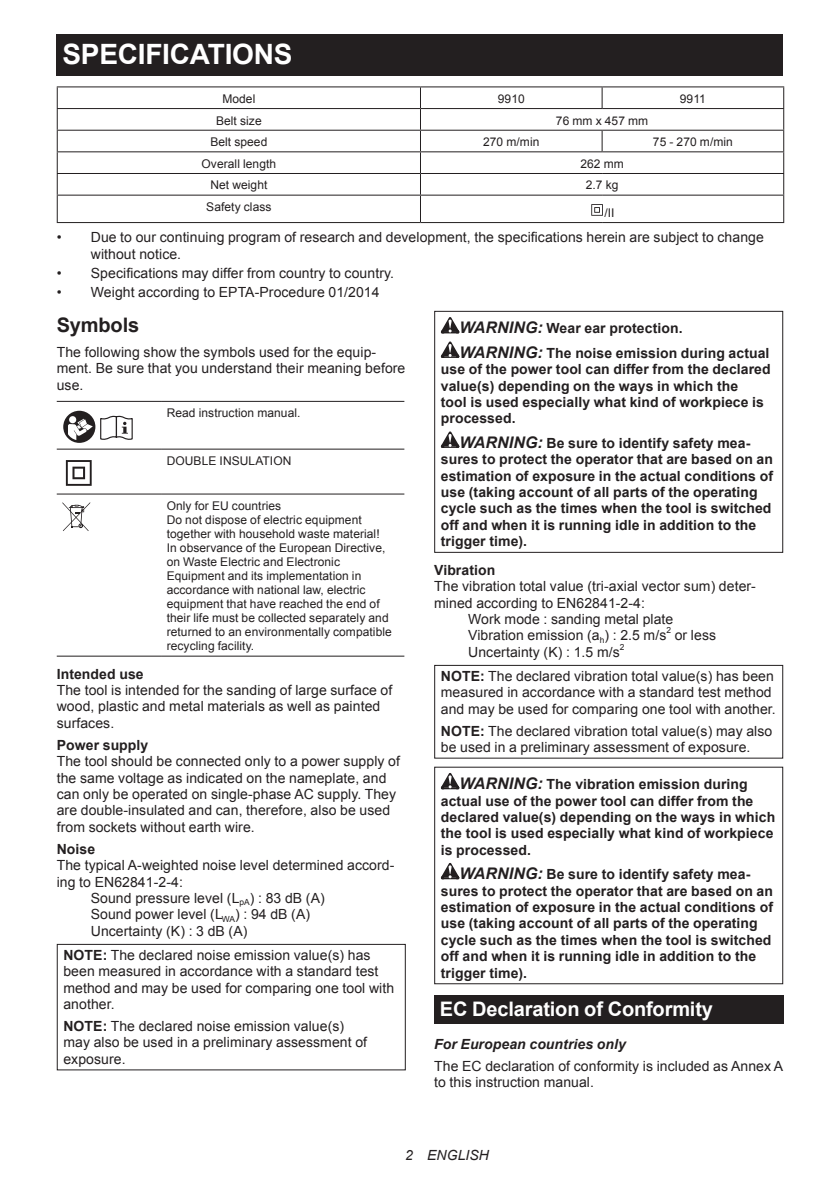
<style>
.page{position:relative;width:840px;height:1191px;background:#fff}
.page>*{position:absolute;margin:0;border:0;box-sizing:border-box;transform-origin:0 0}
.t1{font:700 28px "Arial";letter-spacing:-.01em;color:#fff}
.t2{font:700 20px "Arial";letter-spacing:-.01em;color:#fff}
.t3{font:700 20px "Arial";letter-spacing:-.01em;color:#231f20}
.t4{font:14px/16.4px "Arial";letter-spacing:.005em;color:#231f20}
.t5{font:700 14px/16.4px "Arial";letter-spacing:.005em;color:#231f20}
.t6{font:italic 700 14px "Arial";letter-spacing:.005em;color:#231f20}
.t7{font:italic 14px "Arial";letter-spacing:.005em;color:#231f20}
.t8{font:12px/14px "Arial";letter-spacing:.005em;color:#231f20}
.t9{font:8.4px "Arial";color:#231f20}
.s1{font-weight:700}
.s2{font-style:italic;font-size:16px}
</style>
<div class="page">
<div style="left:57px;top:34px;width:725px;height:41px;background:#231f20"></div>
<hr style="left:57px;top:86px;width:363px;height:1px;background:#231f20">
<hr style="left:420px;top:86px;width:181px;height:1px;background:#231f20">
<hr style="left:601px;top:86px;width:182px;height:1px;background:#231f20">
<svg style="left:601px;top:87px;width:1px;height:21px"></svg>
<hr style="left:57px;top:108px;width:363px;height:1px;background:#231f20">
<hr style="left:420px;top:108px;width:181px;height:1px;background:#231f20">
<hr style="left:601px;top:108px;width:182px;height:1px;background:#231f20">
<hr style="left:57px;top:130px;width:363px;height:1px;background:#231f20">
<hr style="left:420px;top:130px;width:181px;height:1px;background:#231f20">
<hr style="left:601px;top:130px;width:182px;height:1px;background:#231f20">
<svg style="left:601px;top:131px;width:1px;height:20px"></svg>
<hr style="left:57px;top:151px;width:363px;height:1px;background:#231f20">
<hr style="left:420px;top:151px;width:181px;height:1px;background:#231f20">
<hr style="left:601px;top:151px;width:182px;height:1px;background:#231f20">
<hr style="left:57px;top:173px;width:363px;height:1px;background:#231f20">
<hr style="left:420px;top:173px;width:181px;height:1px;background:#231f20">
<hr style="left:601px;top:173px;width:182px;height:1px;background:#231f20">
<hr style="left:57px;top:195px;width:363px;height:1px;background:#231f20">
<svg style="left:57px;top:87px;width:1px;height:135px"></svg>
<hr style="left:420px;top:195px;width:181px;height:1px;background:#231f20">
<svg style="left:420px;top:87px;width:1px;height:135px"></svg>
<hr style="left:601px;top:195px;width:182px;height:1px;background:#231f20">
<hr style="left:57px;top:222px;width:363px;height:1px;background:#231f20">
<hr style="left:420px;top:222px;width:181px;height:1px;background:#231f20">
<hr style="left:601px;top:222px;width:182px;height:1px;background:#231f20">
<svg style="left:591px;top:204px;width:11px;height:12px"></svg>
<hr style="left:57px;top:401px;width:104px;height:1px;background:#231f20">
<hr style="left:161px;top:401px;width:243px;height:1px;background:#231f20">
<hr style="left:57px;top:448px;width:104px;height:1px;background:#231f20">
<hr style="left:161px;top:448px;width:243px;height:1px;background:#231f20">
<hr style="left:57px;top:493px;width:104px;height:1px;background:#231f20">
<hr style="left:161px;top:493px;width:243px;height:1px;background:#231f20">
<hr style="left:57px;top:655px;width:104px;height:1px;background:#231f20">
<hr style="left:161px;top:655px;width:243px;height:1px;background:#231f20">
<svg style="left:63px;top:410px;width:70px;height:33px"></svg>
<svg style="left:66px;top:460px;width:26px;height:26px"></svg>
<svg style="left:62px;top:502px;width:28px;height:29px"></svg>
<div style="left:57px;top:944px;width:348px;height:126px;border:1px solid #231f20"></div>
<svg style="left:440px;top:317px;width:19px;height:16px"></svg>
<svg style="left:440px;top:341px;width:19px;height:17px"></svg>
<svg style="left:440px;top:431px;width:19px;height:17px"></svg>
<div style="left:434px;top:311px;width:348px;height:242px;border:1px solid #231f20"></div>
<div style="left:434px;top:665px;width:348px;height:93px;border:1px solid #231f20"></div>
<svg style="left:440px;top:773px;width:19px;height:16px"></svg>
<svg style="left:440px;top:863px;width:19px;height:16px"></svg>
<div style="left:434px;top:766px;width:348px;height:218px;border:1px solid #231f20"></div>
<div style="left:434px;top:995px;width:348px;height:29px;background:#231f20"></div>
<h1 class="t1" style="left:62px;top:35px;width:231px">SPECIFICATIONS</h1>
<p class="t8" style="left:222px;top:92px;width:34px">Model</p>
<p class="t8" style="left:497px;top:92px;width:28px">9910</p>
<p class="t8" style="left:679px;top:92px;width:28px">9911</p>
<p class="t8" style="left:216px;top:113px;width:47px">Belt size</p>
<p class="t8" style="left:555px;top:113px;width:94px">76 mm x 457 mm</p>
<p class="t8" style="left:210px;top:135px;width:58px">Belt speed</p>
<p class="t8" style="left:483px;top:135px;width:58px">270 m/min</p>
<p class="t8" style="left:652px;top:135px;width:81px">75 - 270 m/min</p>
<p class="t8" style="left:201px;top:157px;width:76px">Overall length</p>
<p class="t8" style="left:580px;top:157px;width:45px">262 mm</p>
<p class="t8" style="left:210px;top:178px;width:58px">Net weight</p>
<p class="t8" style="left:585px;top:178px;width:34px">2.7 kg</p>
<p class="t8" style="left:206px;top:200px;width:67px">Safety class</p>
<p class="t8" style="left:604px;top:206px;width:12px">/II</p>
<p class="t4" style="left:91px;top:229px;width:674px;text-indent:-34px">• Due to our continuing program of research and development, the specifications herein are subject to change without notice.</p>
<p class="t4" style="left:57px;top:265px;width:338px">• Specifications may differ from country to country.</p>
<p class="t4" style="left:57px;top:284px;width:324px">• Weight according to EPTA-Procedure 01/2014</p>
<h2 class="t3" style="left:57px;top:311px;width:84px">Symbols</h2>
<p class="t4" style="left:57px;top:344px;width:350px">The following show the symbols used for the equip&shy;ment. Be sure that you understand their meaning before use.</p>
<p class="t8" style="left:167px;top:406px;width:135px">Read instruction manual.</p>
<p class="t8" style="left:167px;top:454px;width:126px">DOUBLE INSULATION</p>
<p class="t8" style="left:167px;top:499px;width:226px">Only for EU countries<br>Do not dispose of electric equipment together with household waste material!<br>In observance of the European Directive, on Waste Electric and Electronic Equipment and its implementation in accordance with national law, electric equipment that have reached the end of their life must be collected separately and returned to an environmentally compatible recycling facility.</p>
<p class="t5" style="left:57px;top:666px;width:88px">Intended use</p>
<p class="t4" style="left:57px;top:682px;width:337px">The tool is intended for the sanding of large surface of wood, plastic and metal materials as well as painted surfaces.</p>
<p class="t5" style="left:57px;top:737px;width:93px">Power supply</p>
<p class="t4" style="left:57px;top:753px;width:344px">The tool should be connected only to a power supply of the same voltage as indicated on the nameplate, and can only be operated on single-phase AC supply. They are double-insulated and can, therefore, also be used from sockets without earth wire.</p>
<p class="t5" style="left:57px;top:841px;width:40px">Noise</p>
<p class="t4" style="left:57px;top:857px;width:339px">The typical A-weighted noise level determined accord-</p>
<p class="t4" style="left:57px;top:873px;width:127px">ing to EN62841-2-4:</p>
<p class="t4" style="left:91px;top:890px;width:235px">Sound pressure level (L<sub>pA</sub>) : 83 dB (A)</p>
<p class="t4" style="left:91px;top:906px;width:221px">Sound power level (L<sub>WA</sub>) : 94 dB (A)</p>
<p class="t4" style="left:91px;top:923px;width:158px">Uncertainty (K) : 3 dB (A)</p>
<p class="t4" style="left:63px;top:946px;width:332px"><span class="s1">NOTE:</span> The declared noise emission value(s) has been measured in accordance with a standard test method and may be used for comparing one tool with another.</p>
<p class="t4" style="left:63px;top:1018px;width:305px"><span class="s1">NOTE:</span> The declared noise emission value(s) may also be used in a preliminary assessment of exposure.</p>
<p class="t5" style="left:459px;top:317px;width:311px;line-height:24.4px"><span class="s2">WARNING:</span> Wear ear protection.<br><span class="s2">WARNING:</span> The noise emission during actual</p>
<p class="t5" style="left:440px;top:361px;width:331px">use of the power tool can differ from the declared value(s) depending on the ways in which the<br>tool is used especially what kind of workpiece is processed.</p>
<p class="t5" style="left:440px;top:435px;width:333px;text-indent:19px"><span class="s2">WARNING:</span> Be sure to identify safety mea&shy;sures to protect the operator that are based on an estimation of exposure in the actual conditions of use (taking account of all parts of the operating cycle such as the times when the tool is switched off and when it is running idle in addition to the trigger time).</p>
<p class="t5" style="left:434px;top:562px;width:63px">Vibration</p>
<p class="t4" style="left:434px;top:578px;width:323px">The vibration total value (tri-axial vector sum) deter-</p>
<p class="t4" style="left:434px;top:594px;width:212px">mined according to EN62841-2-4:</p>
<p class="t4" style="left:468px;top:611px;width:206px">Work mode : sanding metal plate</p>
<p class="t4" style="left:468px;top:627px;width:199px">Vibration emission (a<sub>h</sub>) : 2.5 m/s</p>
<p class="t9" style="left:666px;top:625px;width:6px">2</p>
<p class="t4" style="left:674px;top:627px;width:43px">or less</p>
<p class="t4" style="left:468px;top:644px;width:153px">Uncertainty (K) : 1.5 m/s</p>
<p class="t9" style="left:619px;top:641px;width:6px">2</p>
<p class="t4" style="left:440px;top:668px;width:336px"><span class="s1">NOTE:</span> The declared vibration total value(s) has been measured in accordance with a standard test method and may be used for comparing one tool with another.</p>
<p class="t4" style="left:440px;top:722px;width:333px"><span class="s1">NOTE:</span> The declared vibration total value(s) may also be used in a preliminary assessment of exposure.</p>
<p class="t5" style="left:440px;top:776px;width:336px;text-indent:19px"><span class="s2">WARNING:</span> The vibration emission during actual use of the power tool can differ from the declared value(s) depending on the ways in which the tool is used especially what kind of workpiece is processed.</p>
<p class="t5" style="left:440px;top:866px;width:333px;text-indent:19px"><span class="s2">WARNING:</span> Be sure to identify safety mea&shy;sures to protect the operator that are based on an estimation of exposure in the actual conditions of use (taking account of all parts of the operating cycle such as the times when the tool is switched off and when it is running idle in addition to the trigger time).</p>
<h2 class="t2" style="left:439px;top:995px;width:274px">EC Declaration of Conformity</h2>
<p class="t6" style="left:434px;top:1034px;width:193px">For European countries only</p>
<p class="t4" style="left:434px;top:1058px;width:350px">The EC declaration of conformity is included as Annex A to this instruction manual.</p>
<p class="t7" style="left:405px;top:1146px;width:85px">2 ENGLISH</p>
</div>
